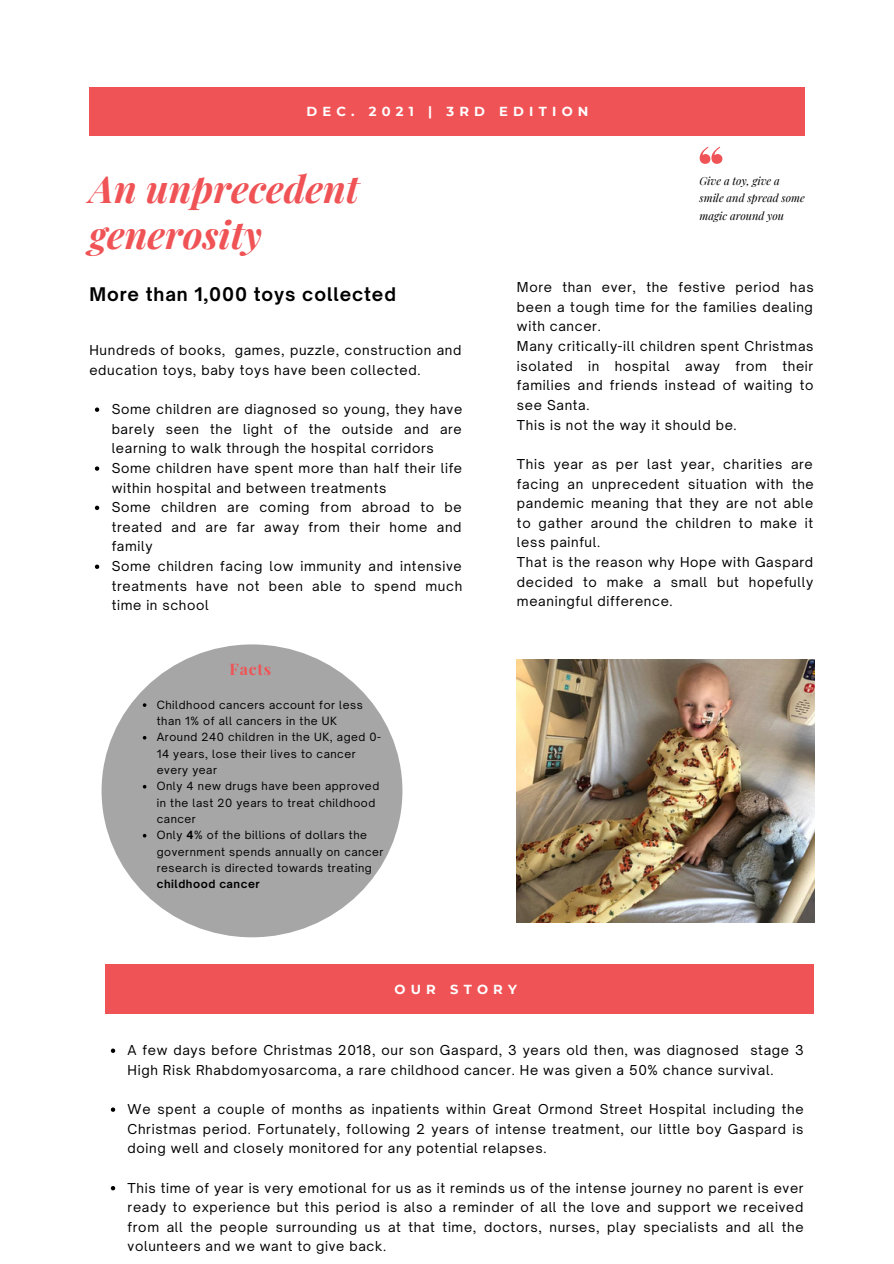
<style>
.page{position:relative;width:894px;height:1264px;background:#fff}
.page>*{position:absolute;margin:0;border:0;box-sizing:border-box;transform-origin:0 0}
.t1{font:italic 700 37.65px/46.2px "Playfair Display";color:#f05356}
.t2{font:700 18px "Open Sauce One";letter-spacing:.05em;color:#000}
.t3{font:700 15.9px "Playfair Display";letter-spacing:.05em;color:#f05356}
.t4{font:13.05px/19.6px "Open Sauce One";letter-spacing:.05em;color:#000;text-align:justify}
.t5{font:700 13.05px "Montserrat";letter-spacing:.4em;color:#fff}
.t6{font:10.95px/16.4px "Open Sauce One";letter-spacing:.05em;color:#000}
.t7{font:italic 10.95px/17.5px "Playfair Display";color:#000}
.s1{font-weight:700}
</style>
<div class="page">
<svg style="left:699px;top:147px;width:23px;height:17px"></svg>
<div style="left:89px;top:87px;width:715px;height:49px;background:#f05356"></div>
<div style="left:101px;top:644px;width:301px;height:293px;background:#a6a6a6;border-radius:50%"></div>
<svg style="left:143px;top:703px;width:3px;height:4px"></svg>
<div style="left:105px;top:964px;width:709px;height:50px;background:#f05356"></div>
<svg style="left:95px;top:407px;width:4px;height:5px"></svg>
<svg style="left:95px;top:466px;width:4px;height:5px"></svg>
<svg style="left:95px;top:505px;width:4px;height:5px"></svg>
<svg style="left:95px;top:564px;width:4px;height:5px"></svg>
<svg style="left:111px;top:1048px;width:4px;height:4px"></svg>
<svg style="left:111px;top:1107px;width:4px;height:4px"></svg>
<svg style="left:111px;top:1186px;width:4px;height:4px"></svg>
<img style="left:517px;top:659px;width:297px;height:263px">
<p class="t5" style="left:306px;top:103px;width:283px">DEC. 2021 | 3RD EDITION</p>
<p class="t1" style="left:89px;top:164px;width:271px">An unprecedent generosity</p>
<p class="t2" style="left:89px;top:283px;width:308px">More than 1,000 toys collected</p>
<p class="t4" style="left:89px;top:340px;width:373px">Hundreds of books, games, puzzle, construction and education toys, baby toys have been collected.</p>
<p class="t4" style="left:112px;top:399px;width:352px">Some children are diagnosed so young, they have barely seen the light of the outside and are learning to walk through the hospital corridors</p>
<p class="t4" style="left:112px;top:458px;width:352px">Some children have spent more than half their life within hospital and between treatments</p>
<p class="t4" style="left:112px;top:497px;width:351px">Some children are coming from abroad to be treated and are far away from their home and family</p>
<p class="t4" style="left:112px;top:556px;width:352px">Some children facing low immunity and intensive treatments have not been able to spend much time in school</p>
<p class="t3" style="left:229px;top:658px;width:43px">Facts</p>
<p class="t6" style="left:157px;top:696px;width:207px">Childhood cancers account for less than 1% of all cancers in the UK</p>
<p class="t6" style="left:157px;top:729px;width:226px">Around 240 children in the UK, aged 0-<br>14 years, lose their lives to cancer every year</p>
<p class="t6" style="left:157px;top:778px;width:224px">Only 4 new drugs have been approved in the last 20 years to treat childhood cancer</p>
<p class="t6" style="left:157px;top:827px;width:228px">Only <span class="s1">4</span>% of the billions of dollars the government spends annually on cancer research is directed towards treating <span class="s1">childhood cancer</span></p>
<p class="t7" style="left:699px;top:171px;width:107px">Give a toy, give a smile and spread some magic around you</p>
<p class="t4" style="left:517px;top:277px;width:298px">More than ever, the festive period has been a tough time for the families dealing with cancer.</p>
<p class="t4" style="left:517px;top:336px;width:298px">Many critically-ill children spent Christmas isolated in hospital away from their families and friends instead of waiting to see Santa.</p>
<p class="t4" style="left:517px;top:415px;width:221px">This is not the way it should be.</p>
<p class="t4" style="left:517px;top:454px;width:298px">This year as per last year, charities are facing an unprecedent situation with the pandemic meaning that they are not able to gather around the children to make it less painful.</p>
<p class="t4" style="left:517px;top:552px;width:298px">That is the reason why Hope with Gaspard decided to make a small but hopefully meaningful difference.</p>
<p class="t5" style="left:394px;top:980px;width:124px">OUR STORY</p>
<p class="t4" style="left:128px;top:1040px;width:677px">A few days before Christmas 2018, our son Gaspard, 3 years old then, was diagnosed stage 3<br>High Risk Rhabdomyosarcoma, a rare childhood cancer. He was given a 50% chance survival.</p>
<p class="t4" style="left:128px;top:1099px;width:677px">We spent a couple of months as inpatients within Great Ormond Street Hospital including the Christmas period. Fortunately, following 2 years of intense treatment, our little boy Gaspard is doing well and closely monitored for any potential relapses.</p>
<p class="t4" style="left:128px;top:1177px;width:677px">This time of year is very emotional for us as it reminds us of the intense journey no parent is ever ready to experience but this period is also a reminder of all the love and support we received from all the people surrounding us at that time, doctors, nurses, play specialists and all the volunteers and we want to give back.</p>
</div>
